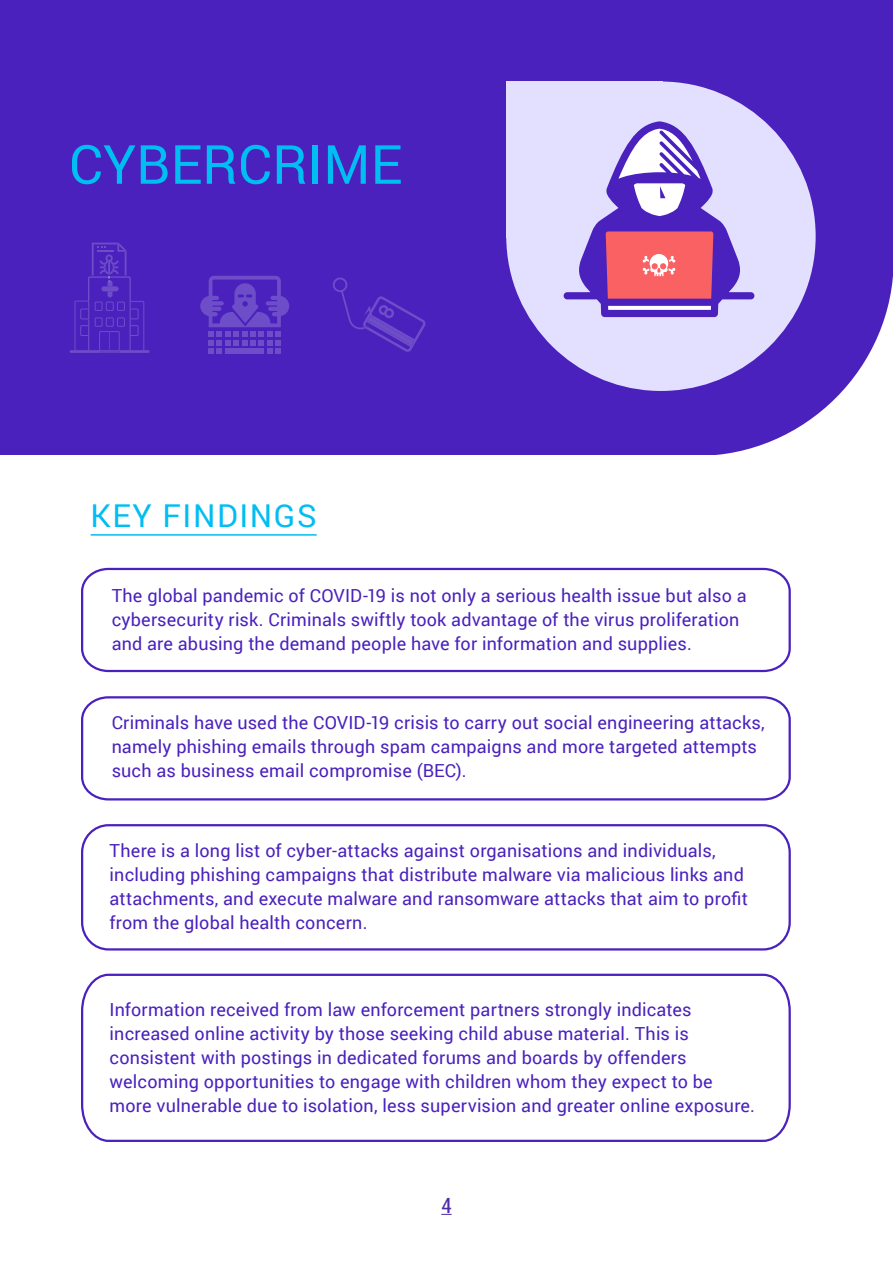
<style>
.page{position:relative;width:893px;height:1263px;background:#fff}
.page>*{position:absolute;margin:0;border:0;box-sizing:border-box;transform-origin:0 0}
.t1{font:54px "Roboto";color:#00bdf2}
.t2{font:31.5px "Roboto";letter-spacing:.05em;color:#00bdf2}
.t3{font:21px "Roboto Condensed";color:#4d2ba8}
.t4{font:18px/24px "Roboto";letter-spacing:.01em;color:#4a21bd}
</style>
<div class="page">
<svg style="left:81px;top:973px;width:710px;height:169px"></svg>
<div style="left:81px;top:824px;width:710px;height:126px;border:2px solid #4a21bd;border-radius:27px"></div>
<svg style="left:81px;top:696px;width:710px;height:105px"></svg>
<svg style="left:81px;top:567px;width:710px;height:106px"></svg>
<hr style="left:91px;top:534px;width:226px;height:2px;background:#00bdf2">
<div style="left:0;top:0;width:892px;height:454px;background:#4a21bd"></div>
<svg style="left:506px;top:82px;width:58px;height:275px;fill:#e3e0ff"></svg>
<svg style="left:564px;top:0;width:329px;height:455px"></svg>
<svg style="left:200px;top:276px;width:89px;height:77px"></svg>
<svg style="left:333px;top:277px;width:93px;height:75px"></svg>
<svg style="left:70px;top:243px;width:80px;height:110px"></svg>
<h1 class="t1" style="left:69px;top:127px;width:335px">CYBERCRIME</h1>
<h2 class="t2" style="left:91px;top:494px;width:228px">KEY FINDINGS</h2>
<p class="t4" style="left:112px;top:583px;width:636px">The global pandemic of COVID-19 is not only a serious health issue but also a cybersecurity risk. Criminals swiftly took advantage of the virus proliferation and are abusing the demand people have for information and supplies.</p>
<p class="t4" style="left:112px;top:710px;width:654px">Criminals have used the COVID-19 crisis to carry out social engineering attacks, namely phishing emails through spam campaigns and more targeted attempts such as business email compromise (BEC).</p>
<p class="t4" style="left:110px;top:838px;width:640px">There is a long list of cyber-attacks against organisations and individuals, including phishing campaigns that distribute malware via malicious links and attachments, and execute malware and ransomware attacks that aim to profit from the global health concern.</p>
<p class="t4" style="left:110px;top:996px;width:647px">Information received from law enforcement partners strongly indicates increased online activity by those seeking child abuse material. This is consistent with postings in dedicated forums and boards by offenders welcoming opportunities to engage with children whom they expect to be more vulnerable due to isolation, less supervision and greater online exposure.</p>
<p class="t3" style="left:441px;top:1191px;width:12px">4</p>
</div>
